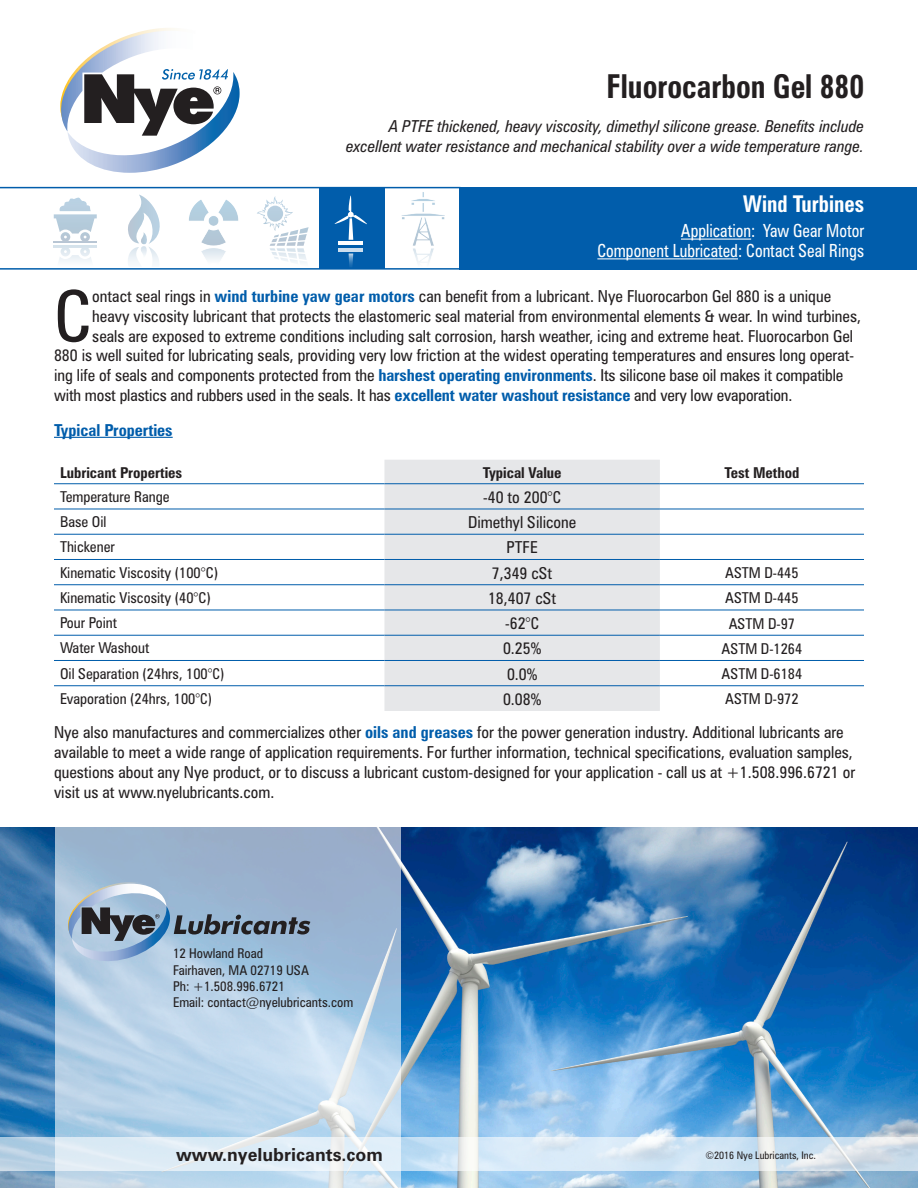
<style>
.page{position:relative;width:918px;height:1188px;background:#fff}
.page>*{position:absolute;margin:0;border:0;box-sizing:border-box;transform-origin:0 0}
.t1{font:condensed 71.55px "Zurich BT";color:#231f20}
.t2{font:700 condensed 33px "Zurich BT";color:#231f20;scale:.91 1}
.t3{font:700 condensed 23.1px "Zurich BT";color:#fff;scale:.91 1}
.t4{font:condensed 18.15px "Zurich BT";color:#fff;scale:.91 1}
.t5{font:700 18px "Zurich BT";color:#231f20}
.t6{font:condensed 16.5px/19.8px "Zurich BT";color:#231f20}
.t7{font:italic condensed 16.5px "Zurich BT";color:#231f20}
.t8{font:700 condensed 16.5px "Zurich BT";color:#015dab}
.t9{font:condensed 15px "Zurich BT";color:#231f20}
.t10{font:700 condensed 15px "Zurich BT";color:#231f20}
.t11{font:condensed 13.5px "Zurich BT";color:#231f20}
.t12{font:condensed 10.5px "Zurich BT";color:#231f20}
.s1{font-weight:700;color:#015dab}
</style>
<div class="page">
<div style="left:460px;top:187px;width:457px;height:83px;background:#015dab"></div>
<hr style="left:54px;top:437px;width:119px;height:1px;background:#015dab">
<div style="left:384px;top:460px;width:276px;height:251px;background:#e6e7e9"></div>
<hr style="left:54px;top:483px;width:330px;height:1px;background:#015dab">
<hr style="left:384px;top:483px;width:276px;height:1px;background:#015dab">
<hr style="left:660px;top:483px;width:204px;height:1px;background:#015dab">
<hr style="left:54px;top:509px;width:330px;height:1px;background:#015dab">
<hr style="left:384px;top:509px;width:276px;height:1px;background:#015dab">
<hr style="left:660px;top:509px;width:204px;height:1px;background:#015dab">
<hr style="left:54px;top:534px;width:330px;height:1px;background:#015dab">
<hr style="left:384px;top:534px;width:276px;height:1px;background:#015dab">
<hr style="left:660px;top:534px;width:204px;height:1px;background:#015dab">
<hr style="left:54px;top:559px;width:330px;height:1px;background:#015dab">
<hr style="left:384px;top:559px;width:276px;height:1px;background:#015dab">
<hr style="left:660px;top:559px;width:204px;height:1px;background:#015dab">
<hr style="left:54px;top:584px;width:330px;height:1px;background:#015dab">
<hr style="left:384px;top:584px;width:276px;height:1px;background:#015dab">
<hr style="left:660px;top:584px;width:204px;height:1px;background:#015dab">
<hr style="left:54px;top:610px;width:330px;height:1px;background:#015dab">
<hr style="left:384px;top:610px;width:276px;height:1px;background:#015dab">
<hr style="left:660px;top:610px;width:204px;height:1px;background:#015dab">
<hr style="left:54px;top:635px;width:330px;height:1px;background:#015dab">
<hr style="left:384px;top:635px;width:276px;height:1px;background:#015dab">
<hr style="left:660px;top:635px;width:204px;height:1px;background:#015dab">
<hr style="left:54px;top:660px;width:330px;height:1px;background:#015dab">
<hr style="left:384px;top:660px;width:276px;height:1px;background:#015dab">
<hr style="left:660px;top:660px;width:204px;height:1px;background:#015dab">
<hr style="left:54px;top:685px;width:330px;height:1px;background:#015dab">
<hr style="left:384px;top:685px;width:276px;height:1px;background:#015dab">
<hr style="left:660px;top:685px;width:204px;height:1px;background:#015dab">
<hr style="left:681px;top:239px;width:70px;height:1px;background:#fff">
<hr style="left:597px;top:258px;width:141px;height:1px;background:#fff">
<img style="left:0;top:828px;width:918px;height:360px">
<svg style="left:0;top:1137px;width:918px;height:33px;background:#d2e3f0"></svg>
<svg style="left:55px;top:827px;width:346px;height:361px;background:#b7cee4"></svg>
<svg style="left:0;top:187px;width:460px;height:83px"></svg>
<svg style="left:60px;top:31px;width:180px;height:142px"></svg>
<svg style="left:63px;top:882px;width:247px;height:84px;background:#91aac2"></svg>
<p class="t2" style="left:606px;top:67px;width:285px">Fluorocarbon Gel 880</p>
<p class="t7" style="left:389px;top:116px;width:477px">A PTFE thickened, heavy viscosity, dimethyl silicone grease. Benefits include</p>
<p class="t7" style="left:346px;top:136px;width:519px">excellent water resistance and mechanical stability over a wide temperature range.</p>
<p class="t3" style="left:743px;top:190px;width:134px">Wind Turbines</p>
<p class="t4" style="left:681px;top:220px;width:203px">Application: Yaw Gear Motor</p>
<p class="t4" style="left:597px;top:240px;width:295px">Component Lubricated: Contact Seal Rings</p>
<p class="t1" style="left:54px;top:273px;width:40px">C</p>
<p class="t6" style="left:92px;top:286px;width:740px">ontact seal rings in <span class="s1">wind turbine yaw gear motors</span> can benefit from a lubricant. Nye Fluorocarbon Gel 880 is a unique</p>
<p class="t6" style="left:92px;top:306px;width:770px">heavy viscosity lubricant that protects the elastomeric seal material from environmental elements &amp; wear. In wind turbines,</p>
<p class="t6" style="left:92px;top:326px;width:762px">seals are exposed to extreme conditions including salt corrosion, harsh weather, icing and extreme heat. Fluorocarbon Gel</p>
<p class="t6" style="left:54px;top:345px;width:802px">880 is well suited for lubricating seals, providing very low friction at the widest operating temperatures and ensures long operat-</p>
<p class="t6" style="left:54px;top:365px;width:791px">ing life of seals and components protected from the <span class="s1">harshest operating environments</span>. Its silicone base oil makes it compatible</p>
<p class="t6" style="left:54px;top:385px;width:740px">with most plastics and rubbers used in the seals. It has <span class="s1">excellent water washout resistance</span> and very low evaporation.</p>
<p class="t8" style="left:54px;top:420px;width:120px">Typical Properties</p>
<p class="t10" style="left:60px;top:463px;width:124px">Lubricant Properties</p>
<p class="t10" style="left:483px;top:463px;width:80px">Typical Value</p>
<p class="t10" style="left:724px;top:463px;width:77px">Test Method</p>
<p class="t9" style="left:60px;top:487px;width:111px">Temperature Range</p>
<p class="t6" style="left:483px;top:487px;width:79px">-40 to 200°C</p>
<p class="t9" style="left:60px;top:513px;width:48px">Base Oil</p>
<p class="t6" style="left:468px;top:512px;width:110px">Dimethyl Silicone</p>
<p class="t9" style="left:60px;top:538px;width:56px">Thickener</p>
<p class="t6" style="left:507px;top:538px;width:33px">PTFE</p>
<p class="t9" style="left:60px;top:563px;width:160px">Kinematic Viscosity (100°C)</p>
<p class="t6" style="left:492px;top:563px;width:62px">7,349 cSt</p>
<p class="t9" style="left:725px;top:564px;width:75px">ASTM D-445</p>
<p class="t9" style="left:60px;top:588px;width:152px">Kinematic Viscosity (40°C)</p>
<p class="t6" style="left:488px;top:588px;width:70px">18,407 cSt</p>
<p class="t9" style="left:725px;top:589px;width:75px">ASTM D-445</p>
<p class="t9" style="left:60px;top:614px;width:59px">Pour Point</p>
<p class="t6" style="left:505px;top:613px;width:35px">-62°C</p>
<p class="t9" style="left:729px;top:614px;width:68px">ASTM D-97</p>
<p class="t9" style="left:60px;top:639px;width:91px">Water Washout</p>
<p class="t6" style="left:503px;top:639px;width:40px">0.25%</p>
<p class="t9" style="left:722px;top:639px;width:82px">ASTM D-1264</p>
<p class="t9" style="left:60px;top:664px;width:166px">Oil Separation (24hrs, 100°C)</p>
<p class="t6" style="left:507px;top:664px;width:32px">0.0%</p>
<p class="t9" style="left:722px;top:665px;width:82px">ASTM D-6184</p>
<p class="t9" style="left:60px;top:689px;width:153px">Evaporation (24hrs, 100°C)</p>
<p class="t6" style="left:503px;top:689px;width:40px">0.08%</p>
<p class="t9" style="left:725px;top:690px;width:75px">ASTM D-972</p>
<p class="t6" style="left:54px;top:722px;width:803px">Nye also manufactures and commercializes other <span class="s1">oils and greases</span> for the power generation industry. Additional lubricants are available to meet a wide range of application requirements. For further information, technical specifications, evaluation samples, questions about any Nye product, or to discuss a lubricant custom-designed for your application - call us at +1.508.996.6721 or visit us at www.nyelubricants.com.</p>
<p class="t11" style="left:173px;top:945px;width:92px">12 Howland Road</p>
<p class="t11" style="left:173px;top:962px;width:137px">Fairhaven, MA 02719 USA</p>
<p class="t11" style="left:173px;top:978px;width:113px">Ph: +1.508.996.6721</p>
<p class="t11" style="left:173px;top:994px;width:182px">Email: contact@nyelubricants.com</p>
<p class="t5" style="left:176px;top:1143px;width:208px">www.nyelubricants.com</p>
<p class="t12" style="left:705px;top:1149px;width:112px">©2016 Nye Lubricants, Inc.</p>
</div>
